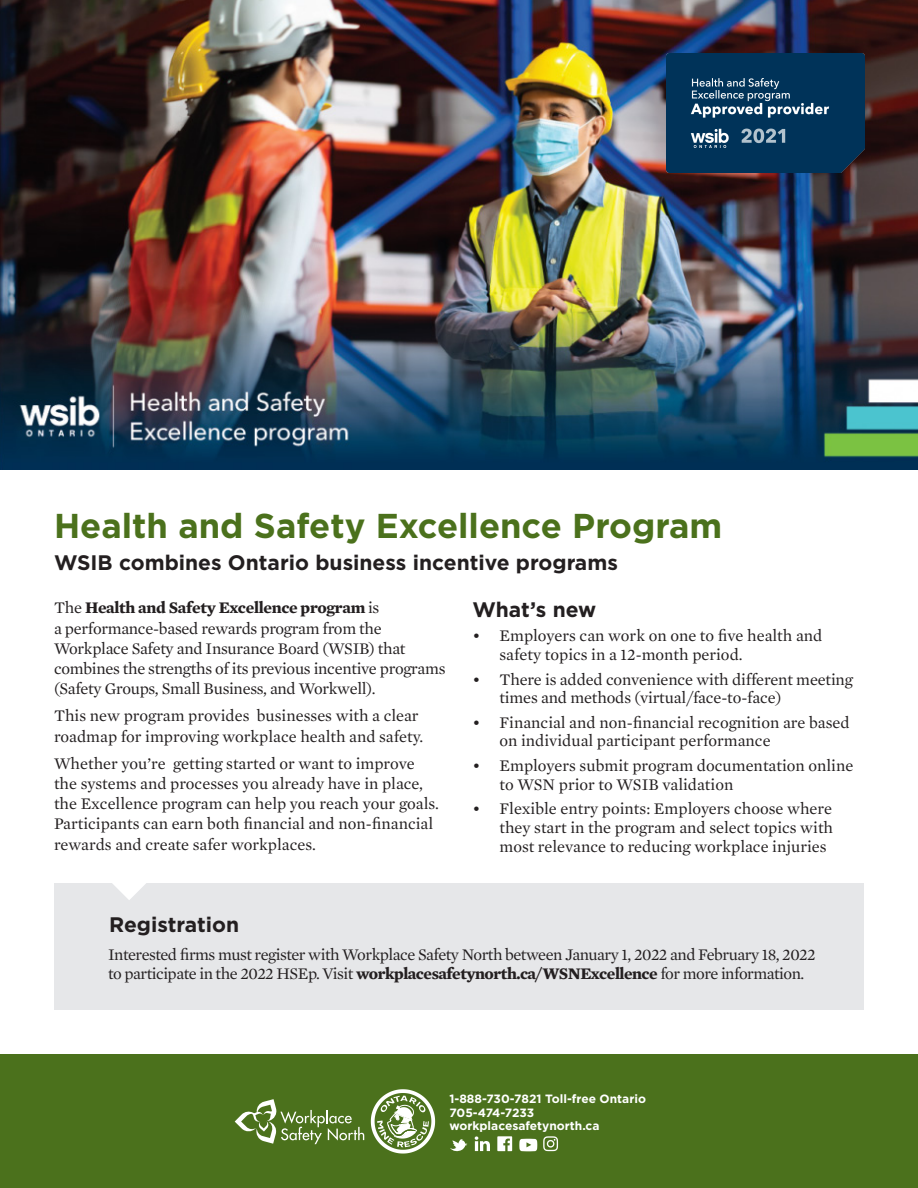
<style>
.page{position:relative;width:918px;height:1188px;background:#fff}
.page>*{position:absolute;margin:0;border:0;box-sizing:border-box;transform-origin:0 0}
.t1{font:700 34.5px "Gotham";color:#4b711c}
.t2{font:700 21px "Gotham";color:#231f20}
.t3{font:16.5px/20.2px "Mercury Text G1";color:#231f20}
.t4{font:16.5px/20.2px "Mercury Text G1";letter-spacing:-.02em;color:#231f20}
.t5{font:16.5px/19.8px "Mercury Text G1";letter-spacing:-.03em;color:#231f20}
.t6{font:700 12px/13.5px "Gotham";color:#fff}
.s1{font-weight:700}
</style>
<div class="page">
<div style="left:0;top:1054px;width:918px;height:134px;background:#4b711c"></div>
<svg style="left:235px;top:1099px;width:129px;height:45px"></svg>
<svg style="left:371px;top:1089px;width:64px;height:65px"></svg>
<svg style="left:475px;top:1136px;width:15px;height:15px"></svg>
<svg style="left:450px;top:1139px;width:17px;height:13px"></svg>
<svg style="left:519px;top:1139px;width:18px;height:12px"></svg>
<svg style="left:497px;top:1136px;width:15px;height:15px"></svg>
<svg style="left:543px;top:1136px;width:15px;height:15px"></svg>
<img style="left:0;top:0;width:918px;height:469px">
<img style="left:667px;top:54px;width:197px;height:118px">
<div style="left:54px;top:884px;width:810px;height:126px;background:#e6e7e9"></div>
<svg style="left:111px;top:883px;width:36px;height:17px"></svg>
<p class="t1" style="left:54px;top:505px;width:670px">Health and Safety Excellence Program</p>
<p class="t2" style="left:54px;top:550px;width:565px">WSIB combines Ontario business incentive programs</p>
<p class="t4" style="left:54px;top:597px;width:393px">The <span class="s1">Health and Safety Excellence program</span> is<br>a performance-based rewards program from the Workplace Safety and Insurance Board (WSIB) that combines the strengths of its previous incentive programs (Safety Groups, Small Business, and Workwell).</p>
<p class="t3" style="left:54px;top:705px;width:371px">This new program provides businesses with a clear roadmap for improving workplace health and safety.</p>
<p class="t3" style="left:54px;top:752px;width:386px">Whether you’re getting started or want to improve the systems and processes you already have in place, the Excellence program can help you reach your goals.<br>Participants can earn both financial and non-financial rewards and create safer workplaces.</p>
<p class="t2" style="left:109px;top:912px;width:132px">Registration</p>
<p class="t2" style="left:472px;top:597px;width:125px">What’s new</p>
<p class="t3" style="left:500px;top:626px;width:324px;line-height:18.8px;text-indent:-27px">• Employers can work on one to five health and safety topics in a 12-month period.</p>
<p class="t3" style="left:500px;top:669px;width:355px;line-height:18.8px;text-indent:-27px">• There is added convenience with different meeting times and methods (virtual/face-to-face)</p>
<p class="t3" style="left:500px;top:712px;width:352px;line-height:18.8px;text-indent:-27px">• Financial and non-financial recognition are based on individual participant performance</p>
<p class="t3" style="left:500px;top:756px;width:355px;line-height:18.8px;text-indent:-27px">• Employers submit program documentation online to WSN prior to WSIB validation</p>
<p class="t3" style="left:500px;top:799px;width:335px;line-height:18.9px;text-align:justify;text-indent:-27px">• Flexible entry points: Employers choose where they start in the program and select topics with most relevance to reducing workplace injuries</p>
<p class="t5" style="left:108px;top:944px;width:709px">Interested firms must register with Workplace Safety North between January 1, 2022 and February 18, 2022 to participate in the 2022 HSEp. Visit <span class="s1">workplacesafetynorth.ca/WSNExcellence</span> for more information.</p>
<p class="t6" style="left:449px;top:1092px;width:198px">1-888-730-7821 Toll-free Ontario<br>705-474-7233 workplacesafetynorth.ca</p>
</div>
